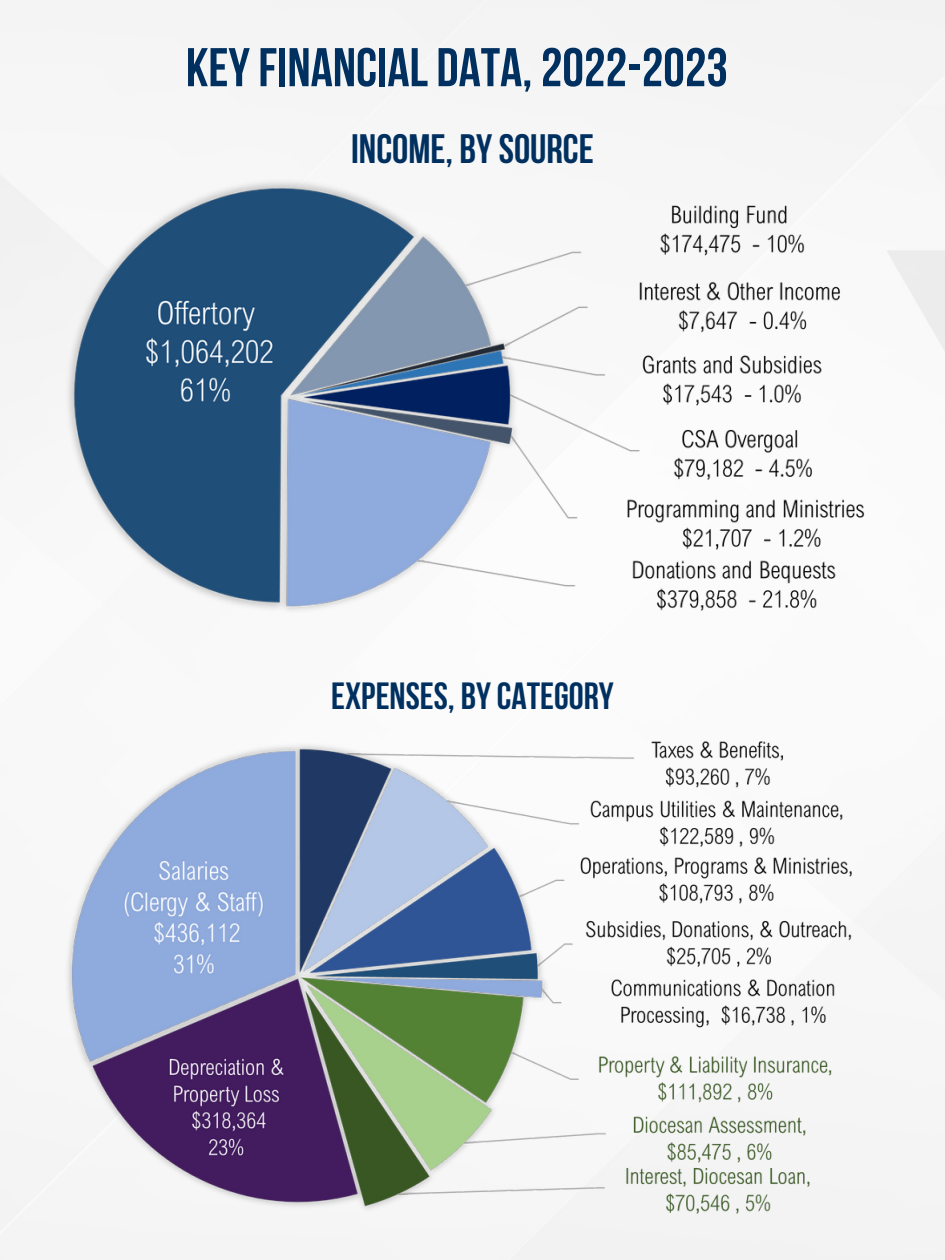
<style>
.page{position:relative;width:945px;height:1260px;background:#fff}
.page>*{position:absolute;margin:0;border:0;box-sizing:border-box;transform-origin:0 0}
.t1{font:700 54.43px "Bebas Neue";color:#003060}
.t2{font:700 40.95px "Bebas Neue";color:#003060}
.t3{font:700 37.8px "Bebas Neue";color:#003060}
</style>
<div class="page">
<img style="left:0;top:73px;width:936px;height:557px">
<img style="left:0;top:630px;width:945px;height:618px">
<p class="t1" style="left:186px;top:45px;width:544px">KEYFINANCIAL DATA, 2022-2023</p>
<p class="t2" style="left:351px;top:133px;width:244px">INCOME, BYSOURCE</p>
<p class="t3" style="left:331px;top:681px;width:284px">EXPENSES, BY CATEGORY</p>
</div>
